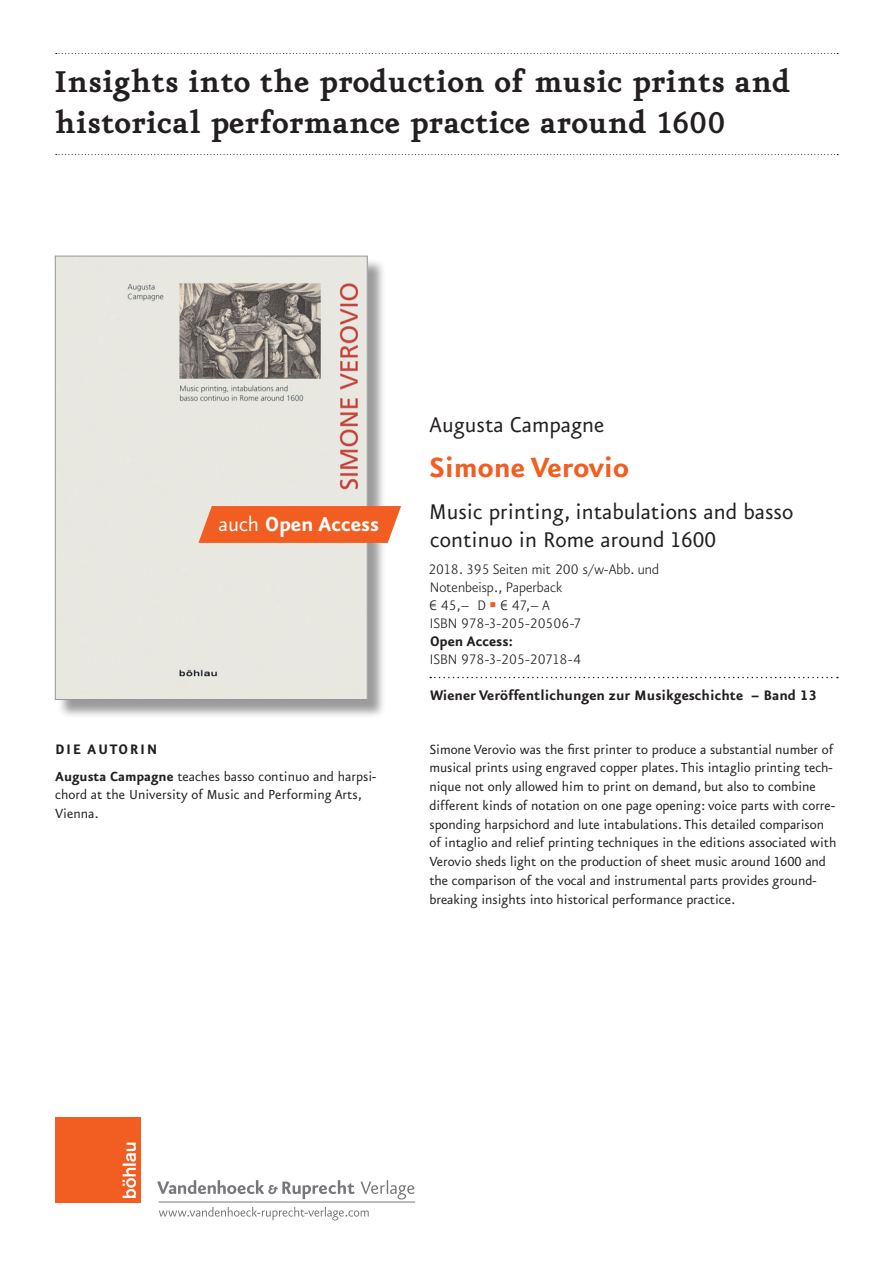
<style>
.page{position:relative;width:893px;height:1263px;background:#fff}
.page>*{position:absolute;margin:0;border:0;box-sizing:border-box;transform-origin:0 0}
.Teaser{font:700 36px/40.5px "VR Eureka";color:#231f20}
.Hg_Autor{font:700 33px "VR Eureka Sans";color:#f25d21}
.Hg_Autor-2{font:25.5px/27.8px "VR Eureka Sans";color:#231f20}
.t1{font:700 24px "VR Eureka Sans";color:#fff}
.DF_Bibliografie{font:300 16.5px/18px "VR Eureka Sans";color:#231f20}
.Hg_Autor-3{font:700 16.5px "VR Eureka Sans";color:#231f20}
.DF_Bibliografie-2{font:700 16.5px "VR Eureka Sans";color:#231f20}
.DF_HG_Autoren_Übersc{font:700 16.5px "VR Eureka Sans";letter-spacing:.095em;color:#231f20}
.Hg_Autor-4{font:15.75px/18.8px "VR Eureka Sans";letter-spacing:-.005em;color:#231f20}
.s1{font-weight:400}
.s2{font-weight:700}
</style>
<div class="page">
<svg style="left:56px;top:53px;width:782px;height:1px"></svg>
<svg style="left:56px;top:154px;width:782px;height:1px"></svg>
<svg style="left:430px;top:677px;width:408px;height:1px"></svg>
<svg style="left:157px;top:1180px;width:258px;height:19px"></svg>
<hr style="left:159px;top:1201px;width:256px;height:1px;background:#76787b">
<svg style="left:159px;top:1207px;width:210px;height:13px"></svg>
<div style="left:55px;top:1117px;width:85px;height:85px;background:#f25d21"></div>
<svg style="left:123px;top:1142px;width:13px;height:56px"></svg>
<div style="left:57px;top:258px;width:329px;height:460px;background:#231f20;opacity:.45"></div>
<img style="left:57px;top:258px;width:308px;height:440px">
<div style="left:55px;top:256px;width:312px;height:444px;border:1px solid #939598"></div>
<svg style="left:198px;top:506px;width:203px;height:37px;background:#f2672f"></svg>
<p class="Teaser" style="left:54px;top:63px;width:738px">Insights into the production of music prints and historical performance practice around 1600</p>
<p class="t1" style="left:219px;top:512px;width:162px"><span class="s1">auch</span> Open Access</p>
<p class="DF_HG_Autoren_Übersc" style="left:55px;top:741px;width:104px">DIE AUTORIN</p>
<p class="Hg_Autor-4" style="left:55px;top:767px;width:322px;line-height:18px"><span class="s2">Augusta Campagne</span> teaches basso continuo and harpsi&shy;chord at the University of Music and Performing Arts,</p>
<p class="Hg_Autor-4" style="left:55px;top:805px;width:45px">Vienna.</p>
<p class="Hg_Autor-2" style="left:429px;top:411px;width:177px">Augusta Campagne</p>
<p class="Hg_Autor" style="left:429px;top:450px;width:201px">Simone Verovio</p>
<p class="Hg_Autor-2" style="left:429px;top:499px;width:366px">Music printing, intabulations and basso continuo in Rome around 1600</p>
<p class="DF_Bibliografie" style="left:428px;top:560px;width:232px">2018. 395 Seiten mit 200 s/w-Abb. und<br>Notenbeisp., Paperback<br>€ 45,– D <sup>■</sup> € 47,– A</p>
<p class="DF_Bibliografie" style="left:430px;top:614px;width:153px">ISBN 978-3-205-20506-7</p>
<p class="DF_Bibliografie-2" style="left:430px;top:632px;width:84px">Open Access:</p>
<p class="DF_Bibliografie" style="left:430px;top:650px;width:153px">ISBN 978-3-205-20718-4</p>
<p class="Hg_Autor-3" style="left:430px;top:686px;width:388px">Wiener Veröffentlichungen zur Musikgeschichte – Band 13</p>
<p class="Hg_Autor-4" style="left:429px;top:740px;width:408px">Simone Verovio was the first printer to produce a substantial number of musical prints using engraved copper plates. This intaglio printing tech&shy;nique not only allowed him to print on demand, but also to combine different kinds of notation on one page opening: voice parts with corre&shy;sponding harpsichord and lute intabulations. This detailed comparison of intaglio and relief printing techniques in the editions associated with Verovio sheds light on the production of sheet music around 1600 and the comparison of the vocal and instrumental parts provides ground&shy;breaking insights into historical performance practice.</p>
</div>
